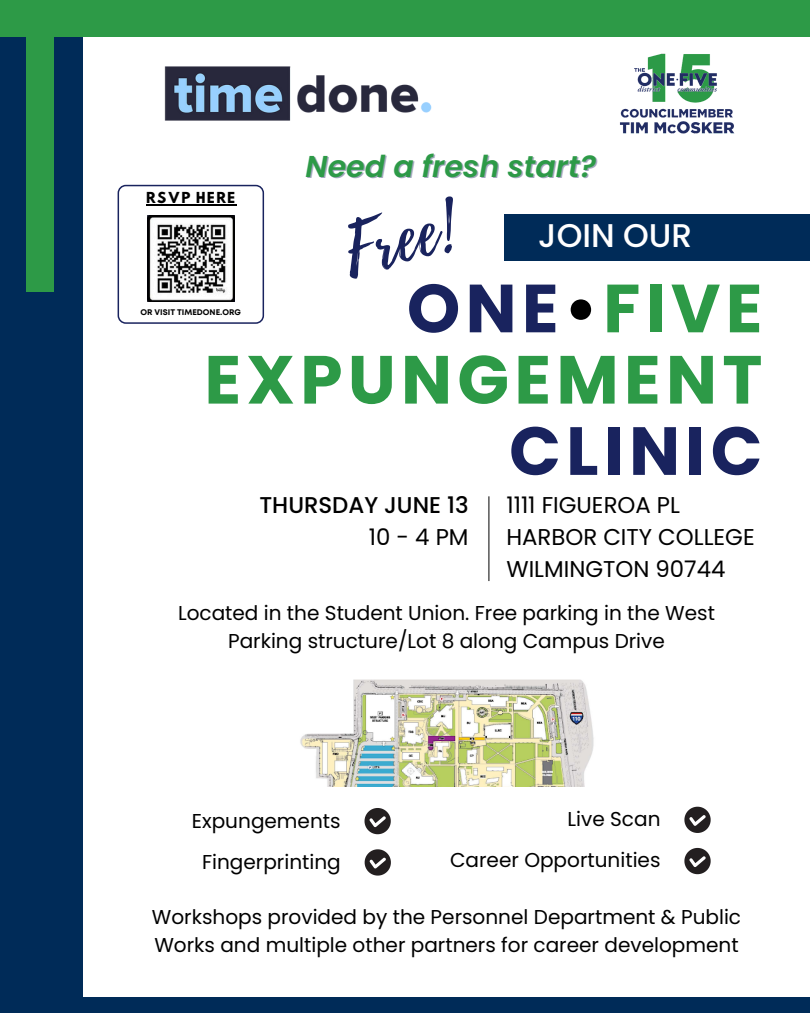
<style>
.page{position:relative;width:810px;height:1013px;background:#fff}
.page>*{position:absolute;margin:0;border:0;box-sizing:border-box;transform-origin:0 0}
.t1{font:68.4px "Playlist Script";color:#19235e}
.t2{font:700 68px/71.2px "Poppins";letter-spacing:.075em;color:#2d9a47;text-align:right}
.t3{font:500 32.8px "Poppins";color:#fff}
.t4{font:italic 600 30.1px "Poppins";color:#2d9a47}
.t5{font:22.8px/31.8px "Poppins";color:#000}
.t6{font:500 22.8px/31.8px "Poppins";color:#000;text-align:right}
.t7{font:20.1px/27.8px "Poppins";color:#000}
.t8{font:13.4px "Hussar Bd";letter-spacing:.09em;color:#000}
.t9{font:700 8.1px "Mont";color:#000}
.s1{color:#19235e}
.s2{color:#000}
.s3{font-weight:400}
</style>
<div class="page">
<div style="left:0;top:0;width:83px;height:1012px;background:#002b58"></div>
<div style="left:0;top:0;width:810px;height:37px;background:#2d9a47"></div>
<hr style="left:489px;top:496px;width:1px;height:85px;background:#000">
<div style="left:26px;top:0;width:28px;height:292px;background:#2d9a47"></div>
<svg style="left:365px;top:808px;width:26px;height:26px"></svg>
<svg style="left:684px;top:806px;width:27px;height:27px"></svg>
<svg style="left:365px;top:849px;width:26px;height:26px"></svg>
<svg style="left:684px;top:848px;width:27px;height:26px"></svg>
<svg style="left:118px;top:185px;width:146px;height:139px"></svg>
<hr style="left:146px;top:204px;width:91px;height:1px;background:#000">
<img style="left:148px;top:216px;width:86px;height:85px">
<div style="left:505px;top:214px;width:305px;height:47px;background:#002b58"></div>
<img style="left:620px;top:53px;width:115px;height:81px">
<img style="left:164px;top:66px;width:268px;height:55px">
<img style="left:300px;top:679px;width:294px;height:107px">
<div style="left:0;top:997px;width:810px;height:15px;background:#002b58"></div>
<p class="t8" style="left:146px;top:191px;width:91px">RSVP HERE</p>
<h6 class="t4" style="left:306px;top:145px;width:292px">Need a fresh start?</h6>
<p class="t1" style="left:332px;top:204px;width:112px;rotate:-14deg">Free!</p>
<h3 class="t3" style="left:538px;top:213px;width:156px">JOIN OUR</h3>
<h6 class="t2" style="left:204px;top:273px;width:560px"><span class="s1">ONE</span><span class="s2">•</span>FIVE<br>EXPUNGEMENT<br><span class="s1">CLINIC</span></h6>
<p class="t9" style="left:141px;top:309px;width:102px">OR VISIT TIMEDONE.ORG</p>
<h6 class="t6" style="left:259px;top:489px;width:211px">THURSDAY JUNE 13<br><span class="s3">10-4PM</span></h6>
<p class="t5" style="left:506px;top:489px;width:250px">1111 FIGUEROA PL<br>HARBOR CITY COLLEGE<br>WILMINGTON 90744</p>
<h6 class="t7" style="left:178px;top:599px;width:538px;text-align:center">Located in the Student Union. Free parking in the West<br>Parking structure/Lot 8 along Campus Drive</h6>
<p class="t7" style="left:192px;top:807px;width:150px">Expungements</p>
<p class="t7" style="left:568px;top:805px;width:94px">Live Scan</p>
<h4 class="t7" style="left:202px;top:847px;width:140px">Fingerprinting</h4>
<h2 class="t7" style="left:450px;top:846px;width:212px">Career Opportunities</h2>
<h6 class="t7" style="left:152px;top:903px;width:591px">Workshops provided by the Personnel Department &amp; Public<br>Works and multiple other partners for career development</h6>
</div>
